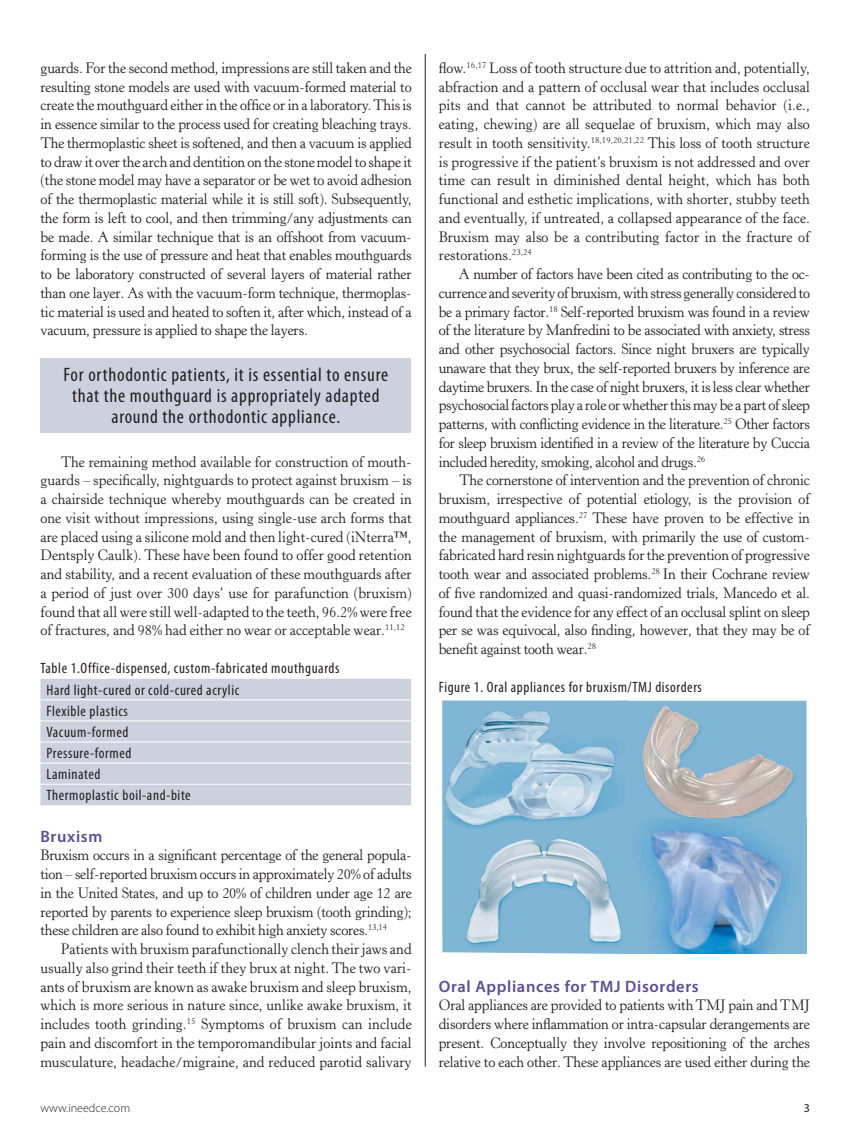
<style>
.page{position:relative;width:864px;height:1134px;background:#fff}
.page>*{position:absolute;margin:0;border:0;box-sizing:border-box;transform-origin:0 0}
.t1{font:condensed 19.5px/21px "Myriad Pro";letter-spacing:.04em;color:#231f20;text-align:center}
.t2{font:600 16.5px "Myriad Pro";letter-spacing:.04em;color:#5a4c99}
.t3{font:15px/18.8px "Horley Old Style MT Std";letter-spacing:-.01em;color:#231f20;text-align:justify;scale:.95 1}
.t4{font:condensed 15px/21.3px "Myriad Pro";letter-spacing:.04em;color:#231f20}
.t5{font:300 12px "Myriad Pro";color:#231f20}
.t6{font:12px "Myriad Pro";color:#231f20}
</style>
<div class="page">
<hr style="left:425px;top:54px;width:1px;height:1012px;background:#231f20">
<div style="left:40px;top:358px;width:371px;height:75px;background:#cdd1dd"></div>
<div style="left:40px;top:679px;width:371px;height:126px;background:#cdd1dd"></div>
<hr style="left:40px;top:699px;width:371px;height:1px;background:#fff">
<hr style="left:40px;top:721px;width:371px;height:1px;background:#fff">
<hr style="left:40px;top:742px;width:371px;height:1px;background:#fff">
<hr style="left:40px;top:763px;width:371px;height:1px;background:#fff">
<hr style="left:40px;top:784px;width:371px;height:1px;background:#fff">
<img style="left:442px;top:701px;width:183px;height:253px">
<img style="left:622px;top:701px;width:185px;height:120px">
<img style="left:625px;top:819px;width:181px;height:135px">
<p class="t3" style="left:40px;top:59px;width:392px">guards. For the second method, impressions are still taken and the resulting stone models are used with vacuum-formed material to create the mouthguard either in the office or in a laboratory. This is in essence similar to the process used for creating bleaching trays.<br>The thermoplastic sheet is softened, and then a vacuum is applied to draw it over the arch and dentition on the stone model to shape it (the stone model may have a separator or be wet to avoid adhesion of the thermoplastic material while it is still soft). Subsequently, the form is left to cool, and then trimming/any adjustments can be made. A similar technique that is an offshoot from vacuum&shy;forming is the use of pressure and heat that enables mouthguards to be laboratory constructed of several layers of material rather than one layer. As with the vacuum-form technique, thermoplas&shy;tic material is used and heated to soften it, after which, instead of a vacuum, pressure is applied to shape the layers.</p>
<h1 class="t1" style="left:64px;top:364px;width:326px">For orthodontic patients, it is essential to ensure that the mouthguard is appropriately adapted around the orthodontic appliance.</h1>
<p class="t3" style="left:41px;top:452px;width:392px;text-indent:20px">The remaining method available for construction of mouth&shy;guards – specifically, nightguards to protect against bruxism – is a chairside technique whereby mouthguards can be created in one visit without impressions, using single-use arch forms that are placed using a silicone mold and then light-cured (iNterra™, Dentsply Caulk). These have been found to offer good retention and stability, and a recent evaluation of these mouthguards after a period of just over 300 days’ use for parafunction (bruxism) found that all were still well-adapted to the teeth, 96.2% were free of fractures, and 98% had either no wear or acceptable wear.<sup>11,12</sup></p>
<p class="t4" style="left:46px;top:657px;width:294px;text-indent:-6px">Table 1.Office-dispensed, custom-fabricated mouthguards<br>Hard light-cured or cold-cured acrylic<br>Flexible plastics<br>Vacuum-formed<br>Pressure-formed<br>Laminated<br>Thermoplastic boil-and-bite</p>
<p class="t2" style="left:40px;top:825px;width:63px">Bruxism</p>
<p class="t3" style="left:40px;top:846px;width:392px">Bruxism occurs in a significant percentage of the general popula&shy;tion – self-reported bruxism occurs in approximately 20% of adults in the United States, and up to 20% of children under age 12 are reported by parents to experience sleep bruxism (tooth grinding); these children are also found to exhibit high anxiety scores.<sup>13,14</sup></p>
<p class="t3" style="left:41px;top:940px;width:392px;text-indent:20px">Patients with bruxism parafunctionally clench their jaws and usually also grind their teeth if they brux at night. The two vari&shy;ants of bruxism are known as awake bruxism and sleep bruxism, which is more serious in nature since, unlike awake bruxism, it includes tooth grinding.<sup>15</sup> Symptoms of bruxism can include pain and discomfort in the temporomandibular joints and facial musculature, headache/migraine, and reduced parotid salivary</p>
<p class="t3" style="left:439px;top:59px;width:392px">flow.<sup>16,17</sup> Loss of tooth structure due to attrition and, potentially, abfraction and a pattern of occlusal wear that includes occlusal pits and that cannot be attributed to normal behavior (i.e., eating, chewing) are all sequelae of bruxism, which may also result in tooth sensitivity.<sup>18,19,20,21,22</sup> This loss of tooth structure is progressive if the patient’s bruxism is not addressed and over time can result in diminished dental height, which has both functional and esthetic implications, with shorter, stubby teeth and eventually, if untreated, a collapsed appearance of the face.<br>Bruxism may also be a contributing factor in the fracture of restorations.<sup>23,24</sup></p>
<p class="t3" style="left:439px;top:265px;width:392px;text-indent:20px">A number of factors have been cited as contributing to the oc&shy;currence and severity of bruxism, with stress generally considered to be a primary factor.<sup>18</sup> Self-reported bruxism was found in a review of the literature by Manfredini to be associated with anxiety, stress and other psychosocial factors. Since night bruxers are typically unaware that they brux, the self-reported bruxers by inference are daytime bruxers. In the case of night bruxers, it is less clear whether psychosocial factors play a role or whether this may be a part of sleep patterns, with conflicting evidence in the literature.<sup>25</sup> Other factors for sleep bruxism identified in a review of the literature by Cuccia included heredity, smoking, alcohol and drugs.<sup>26</sup></p>
<p class="t3" style="left:439px;top:471px;width:392px;text-indent:20px">The cornerstone of intervention and the prevention of chronic bruxism, irrespective of potential etiology, is the provision of mouthguard appliances.<sup>27</sup> These have proven to be effective in the management of bruxism, with primarily the use of custom&shy;fabricated hard resin nightguards for the prevention of progressive tooth wear and associated problems.<sup>28</sup> In their Cochrane review of five randomized and quasi-randomized trials, Mancedo et al. found that the evidence for any effect of an occlusal splint on sleep per se was equivocal, also finding, however, that they may be of benefit against tooth wear.<sup>28</sup></p>
<p class="t4" style="left:439px;top:676px;width:265px">Figure 1. Oral appliances for bruxism/TMJ disorders</p>
<p class="t2" style="left:439px;top:975px;width:262px">Oral Appliances for TMJ Disorders</p>
<p class="t3" style="left:439px;top:996px;width:392px">Oral appliances are provided to patients with TMJ pain and TMJ disorders where inflammation or intra-capsular derangements are present. Conceptually they involve repositioning of the arches relative to each other. These appliances are used either during the</p>
<p class="t5" style="left:40px;top:1100px;width:91px">www.ineedce.com</p>
<p class="t6" style="left:804px;top:1100px;width:8px">3</p>
</div>
